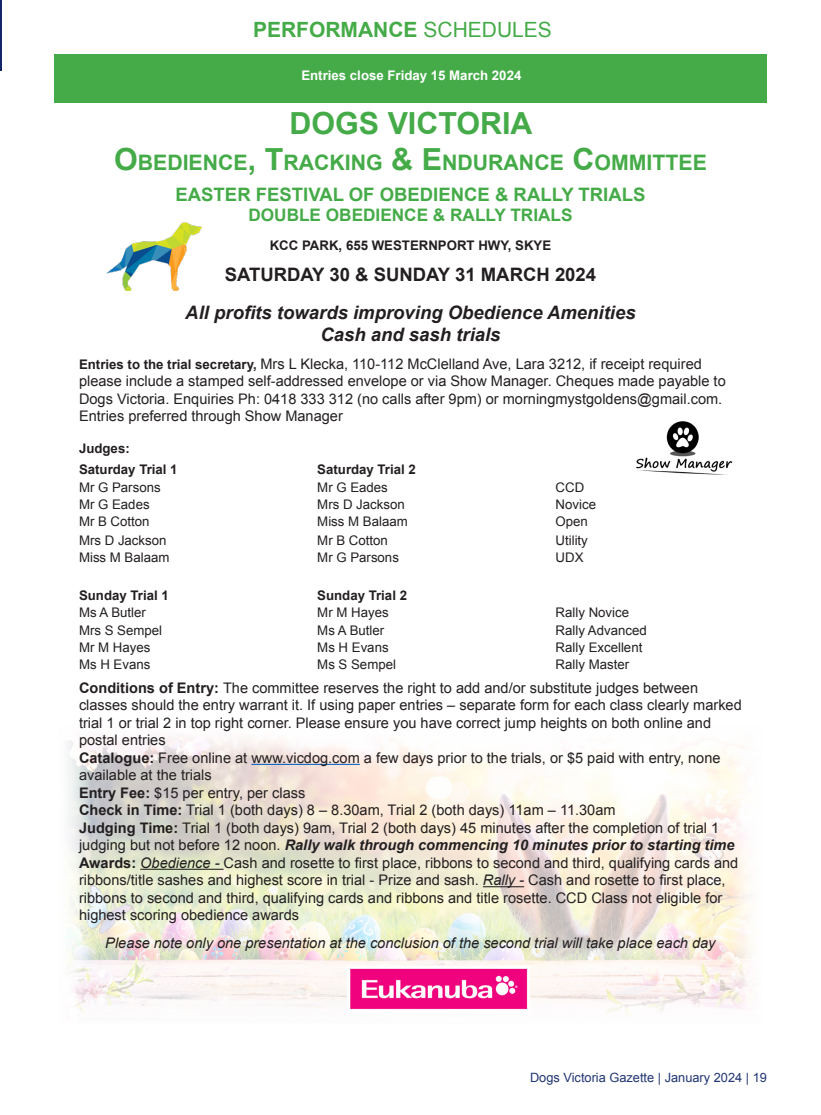
<style>
.page{position:relative;width:821px;height:1115px;background:#fff}
.page>*{position:absolute;margin:0;border:0;box-sizing:border-box;transform-origin:0 0}
.t1{font:700 30.45px "Arial";color:#45ab48}
.t2{font:700 21.3px "Arial";color:#45ab48}
.club_name{font:700 21px "Arial";color:#45ab48}
.t3{font:italic 700 18.45px/38.1px "Arial";color:#231f20;text-align:center}
.t4{font:700 18.45px "Arial";color:#45ab48}
.t5{font:700 17.25px "Arial";color:#45ab48}
.t6{font:14.55px/17.4px "Arial";color:#231f20}
.t7{font:italic 14.55px "Arial";color:#231f20}
.t8{font:13.2px "Arial";color:#231f20}
.t9{font:700 13.2px/21.1px "Arial";color:#231f20}
.t10{font:700 13.2px "Arial";color:#fff}
.t11{font:12.75px "Arial";color:#223673}
.s1{font-weight:400}
.s2{font-size:30.45px}
.s3{font-style:normal}
.s4{font-weight:700;font-size:13.2px}
.s5{font-weight:700}
.s6{font-weight:700;font-style:italic}
.s7{font-style:italic}
</style>
<div class="page">
<hr style="left:0;top:0;width:2px;height:70px;background:#142667">
<img style="left:69px;top:737px;width:683px;height:277px">
<div style="left:54px;top:54px;width:713px;height:49px;background:#45ab48"></div>
<hr style="left:251px;top:763px;width:109px;height:1px;background:#0563c1">
<hr style="left:140px;top:868px;width:84px;height:1px;background:#231f20">
<hr style="left:483px;top:885px;width:41px;height:2px;background:#231f20">
<img style="left:636px;top:421px;width:97px;height:53px">
<img style="left:347px;top:965px;width:183px;height:45px">
<img style="left:107px;top:222px;width:94px;height:68px">
<p class="club_name" style="left:253px;top:15px;width:300px">PERFORMANCE <span class="s1">SCHEDULES</span></p>
<p class="t10" style="left:301px;top:66px;width:221px">Entries close Friday 15 March 2024</p>
<p class="t1" style="left:289px;top:103px;width:244px">DOGS VICTORIA</p>
<p class="t2" style="left:114px;top:149px;width:594px"><span class="s2">O</span>BEDIENCE<span class="s2">, T</span>RACKING <span class="s2">&amp; E</span>NDURANCE <span class="s2">C</span>OMMITTEE</p>
<p class="t4" style="left:175px;top:182px;width:471px">EASTER FESTIVAL OF OBEDIENCE &amp; RALLY TRIALS</p>
<p class="t5" style="left:248px;top:204px;width:325px">DOUBLE OBEDIENCE &amp; RALLY TRIALS</p>
<p class="t9" style="left:270px;top:235px;width:283px">KCC PARK, 655 WESTERNPORT HWY, SKYE</p>
<p class="t3" style="left:185px;top:255px;width:452px"><span class="s3">SATURDAY 30 &amp; SUNDAY 31 MARCH 2024<br></span>All profits towards improving Obedience Amenities</p>
<p class="t3" style="left:320px;top:316px;width:182px">Cash and sash trials</p>
<p class="t6" style="left:79px;top:355px;width:648px"><span class="s4">Entries to the trial secretary,</span> Mrs L Klecka, 110-112 McClelland Ave, Lara 3212, if receipt required please include a stamped self-addressed envelope or via Show Manager. Cheques made payable to Dogs Victoria. Enquiries Ph: 0418 333 312 (no calls after 9pm) or morningmystgoldens@gmail.com.<br>Entries preferred through Show Manager</p>
<p class="t9" style="left:79px;top:438px;width:100px">Judges:<br>Saturday Trial 1</p>
<p class="t9" style="left:317px;top:459px;width:100px">Saturday Trial 2</p>
<p class="t8" style="left:79px;top:478px;width:83px">Mr G Parsons</p>
<p class="t8" style="left:317px;top:478px;width:72px">Mr G Eades</p>
<p class="t8" style="left:555px;top:478px;width:30px">CCD</p>
<p class="t8" style="left:79px;top:495px;width:72px">Mr G Eades</p>
<p class="t8" style="left:317px;top:495px;width:89px">Mrs D Jackson</p>
<p class="t8" style="left:555px;top:495px;width:42px">Novice</p>
<p class="t8" style="left:79px;top:512px;width:72px">Mr B Cotton</p>
<p class="t8" style="left:317px;top:512px;width:92px">Miss M Balaam</p>
<p class="t8" style="left:555px;top:512px;width:34px">Open</p>
<p class="t8" style="left:79px;top:531px;width:89px">Mrs D Jackson</p>
<p class="t8" style="left:317px;top:531px;width:72px">Mr B Cotton</p>
<p class="t8" style="left:555px;top:531px;width:34px">Utility</p>
<p class="t8" style="left:79px;top:548px;width:92px">Miss M Balaam</p>
<p class="t8" style="left:317px;top:548px;width:83px">Mr G Parsons</p>
<p class="t8" style="left:555px;top:548px;width:29px">UDX</p>
<p class="t9" style="left:79px;top:585px;width:91px">Sunday Trial 1</p>
<p class="t9" style="left:317px;top:585px;width:91px">Sunday Trial 2</p>
<p class="t8" style="left:79px;top:604px;width:68px">Ms A Butler</p>
<p class="t8" style="left:317px;top:604px;width:73px">Mr M Hayes</p>
<p class="t8" style="left:555px;top:604px;width:75px">Rally Novice</p>
<p class="t8" style="left:79px;top:621px;width:85px">Mrs S Sempel</p>
<p class="t8" style="left:317px;top:621px;width:68px">Ms A Butler</p>
<p class="t8" style="left:555px;top:621px;width:93px">Rally Advanced</p>
<p class="t8" style="left:79px;top:638px;width:73px">Mr M Hayes</p>
<p class="t8" style="left:317px;top:638px;width:73px">Ms H Evans</p>
<p class="t8" style="left:555px;top:638px;width:88px">Rally Excellent</p>
<p class="t8" style="left:79px;top:655px;width:73px">Ms H Evans</p>
<p class="t8" style="left:317px;top:655px;width:80px">Ms S Sempel</p>
<p class="t8" style="left:555px;top:655px;width:75px">Rally Master</p>
<p class="t6" style="left:79px;top:679px;width:664px"><span class="s5">Conditions of Entry:</span> The committee reserves the right to add and/or substitute judges between classes should the entry warrant it. If using paper entries – separate form for each class clearly marked trial 1 or trial 2 in top right corner. Please ensure you have correct jump heights on both online and postal entries<br><span class="s5">Catalogue:</span> Free online at www.vicdog.com a few days prior to the trials, or $5 paid with entry, none available at the trials<br><span class="s5">Entry Fee:</span> $15 per entry, per class<br><span class="s5">Check in Time:</span> Trial 1 (both days) 8 – 8.30am, Trial 2 (both days) 11am – 11.30am<br><span class="s5">Judging Time:</span> Trial 1 (both days) 9am, Trial 2 (both days) 45 minutes after the completion of trial 1 judging but not before 12 noon. <span class="s6">Rally walk through commencing 10 minutes prior to starting time </span><span class="s5">Awards:</span> <span class="s7">Obedience -</span> Cash and rosette to first place, ribbons to second and third, qualifying cards and ribbons/title sashes and highest score in trial - Prize and sash. <span class="s7">Rally -</span> Cash and rosette to first place, ribbons to second and third, qualifying cards and ribbons and title rosette. CCD Class not eligible for highest scoring obedience awards</p>
<p class="t7" style="left:105px;top:933px;width:612px">Please note only one presentation at the conclusion of the second trial will take place each day</p>
<p class="t11" style="left:530px;top:1068px;width:238px">Dogs Victoria Gazette | January 2024 | 19</p>
</div>
